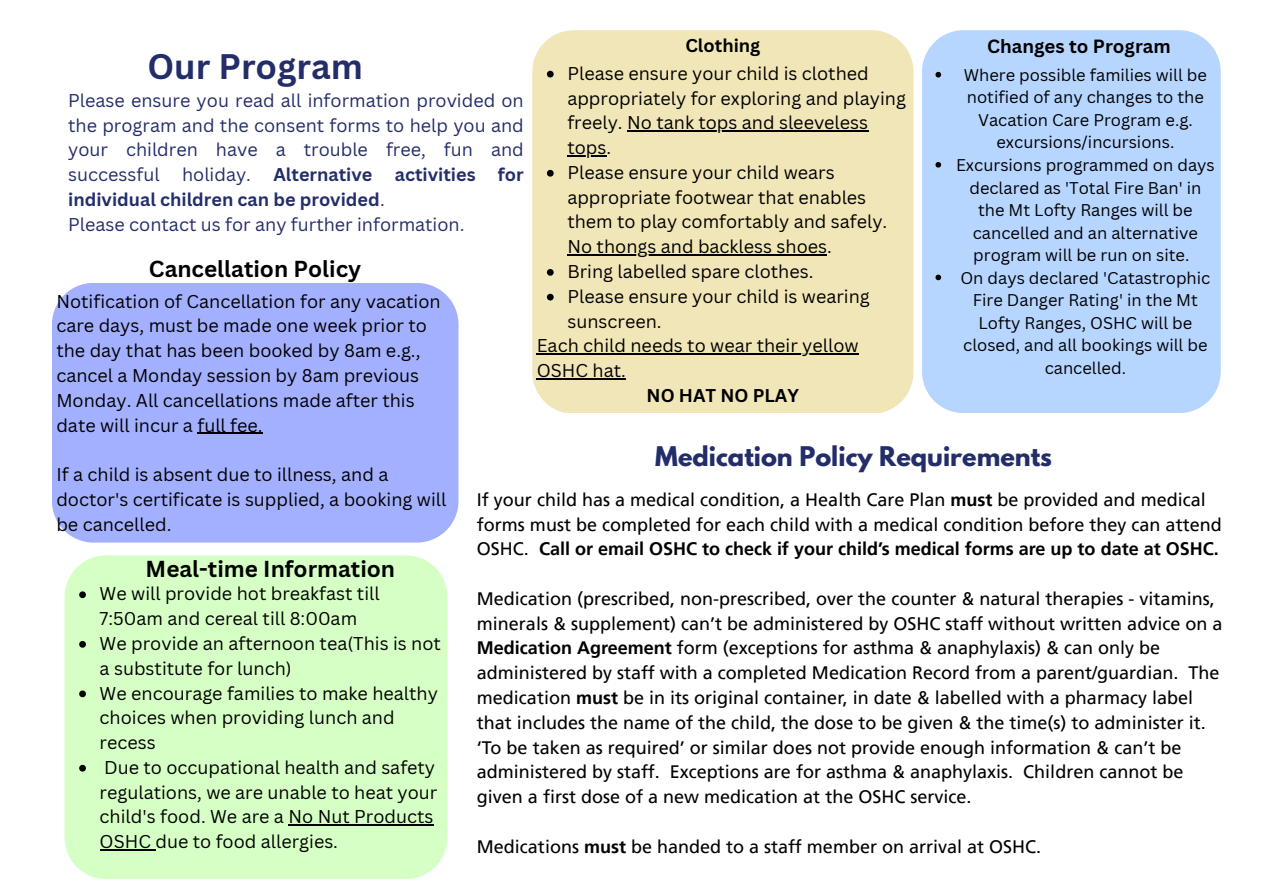
<style>
.page{position:relative;width:1264px;height:894px;background:#fff}
.page>*{position:absolute;margin:0;border:0;box-sizing:border-box;transform-origin:0 0}
.t1{font:700 34.5px "Canva Sans";color:#232d69}
.t2{font:700 24px "League Spartan";color:#232d69}
.t3{font:700 22.5px "Canva Sans";color:#000}
.t4{font:700 18.6px "Canva Sans";color:#000}
.t5{font:18px/24.8px "Canva Sans";color:#000}
.t6{font:18px/24.8px "Frutiger LT Pro";color:#000}
.t7{font:18px/24.8px "Canva Sans";color:#232d69}
.t8{font:700 18px "Canva Sans";color:#000}
.t9{font:16.5px/22.5px "Canva Sans";color:#000;text-align:center}
.s1{font-weight:700}
</style>
<div class="page">
<div style="left:65px;top:555px;width:382px;height:323px;background:#d6ffc5"></div>
<svg style="left:79px;top:591px;width:7px;height:7px"></svg>
<svg style="left:79px;top:641px;width:7px;height:6px"></svg>
<svg style="left:79px;top:690px;width:7px;height:7px"></svg>
<svg style="left:79px;top:764px;width:7px;height:7px"></svg>
<hr style="left:288px;top:824px;width:145px;height:1px;background:#000">
<hr style="left:100px;top:849px;width:55px;height:1px;background:#000">
<div style="left:922px;top:30px;width:298px;height:383px;background:#b7d6ff"></div>
<svg style="left:935px;top:72px;width:6px;height:5px"></svg>
<svg style="left:935px;top:162px;width:6px;height:5px"></svg>
<svg style="left:935px;top:274px;width:6px;height:6px"></svg>
<div style="left:52px;top:283px;width:406px;height:259px;background:#a3b0ff"></div>
<hr style="left:197px;top:432px;width:66px;height:1px;background:#000">
<div style="left:532px;top:30px;width:381px;height:383px;background:#f1e6b8"></div>
<svg style="left:547px;top:71px;width:6px;height:6px"></svg>
<hr style="left:627px;top:130px;width:241px;height:1px;background:#000">
<hr style="left:567px;top:155px;width:39px;height:1px;background:#000">
<svg style="left:547px;top:170px;width:6px;height:6px"></svg>
<hr style="left:567px;top:254px;width:260px;height:1px;background:#000">
<svg style="left:547px;top:269px;width:6px;height:7px"></svg>
<svg style="left:547px;top:294px;width:6px;height:6px"></svg>
<hr style="left:537px;top:353px;width:321px;height:1px;background:#000">
<hr style="left:537px;top:378px;width:89px;height:1px;background:#000">
<p class="t8" style="left:685px;top:33px;width:76px">Clothing</p>
<p class="t4" style="left:987px;top:33px;width:185px">Changes to Program</p>
<h1 class="t1" style="left:147px;top:42px;width:217px">Our Program</h1>
<p class="t7" style="left:68px;top:87px;width:457px">Please ensure you read all information provided on the program and the consent forms to help you and your children have a trouble free, fun and successful holiday. <span class="s1">Alternative activities for individual children can be provided</span>.<br>Please contact us for any further information.</p>
<p class="t3" style="left:149px;top:253px;width:214px">Cancellation Policy</p>
<p class="t5" style="left:567px;top:60px;width:303px">Please ensure your child is clothed</p>
<p class="t5" style="left:567px;top:85px;width:340px">appropriately for exploring and playing</p>
<p class="t5" style="left:567px;top:110px;width:302px">freely. No tank tops and sleeveless</p>
<p class="t5" style="left:567px;top:135px;width:45px">tops.</p>
<p class="t5" style="left:567px;top:159px;width:269px">Please ensure your child wears</p>
<p class="t5" style="left:567px;top:184px;width:300px">appropriate footwear that enables</p>
<p class="t5" style="left:567px;top:209px;width:321px">them to play comfortably and safely.</p>
<p class="t5" style="left:567px;top:234px;width:266px">No thongs and backless shoes.</p>
<p class="t5" style="left:567px;top:258px;width:247px">Bring labelled spare clothes.</p>
<p class="t5" style="left:567px;top:283px;width:304px">Please ensure your child is wearing</p>
<p class="t5" style="left:567px;top:308px;width:96px">sunscreen.</p>
<p class="t5" style="left:537px;top:333px;width:323px">Each child needs to wear their yellow</p>
<p class="t5" style="left:537px;top:357px;width:91px">OSHC hat.</p>
<p class="t8" style="left:646px;top:382px;width:154px">NO HAT NO PLAY</p>
<p class="t9" style="left:956px;top:63px;width:260px">Where possible families will be notified of any changes to the<br>Vacation Care Program e.g. excursions/incursions.<br>Excursions programmed on days declared as 'Total Fire Ban' in the Mt Lofty Ranges will be cancelled and an alternative program will be run on site.<br>On days declared 'Catastrophic<br>Fire Danger Rating' in the Mt<br>Lofty Ranges, OSHC will be closed, and all bookings will be cancelled.</p>
<p class="t5" style="left:56px;top:288px;width:386px">Notification of Cancellation for any vacation care days, must be made one week prior to the day that has been booked by 8am e.g., cancel a Monday session by 8am previous Monday. All cancellations made after this date will incur a full fee.</p>
<p class="t5" style="left:56px;top:461px;width:391px">If a child is absent due to illness, and a doctor's certificate is supplied, a booking will be cancelled.</p>
<h2 class="t2" style="left:655px;top:444px;width:398px">Medication Policy Requirements</h2>
<p class="t6" style="left:477px;top:487px;width:746px">If your child has a medical condition, a Health Care Plan <span class="s1">must</span> be provided and medical forms must be completed for each child with a medical condition before they can attend<br>OSHC. <span class="s1">Call or email OSHC to check if your child’s medical forms are up to date at OSHC.</span></p>
<p class="t6" style="left:477px;top:586px;width:747px">Medication (prescribed, non-prescribed, over the counter &amp; natural therapies - vitamins, minerals &amp; supplement) can’t be administered by OSHC staff without written advice on a <span class="s1">Medication Agreement</span> form (exceptions for asthma &amp; anaphylaxis) &amp; can only be administered by staff with a completed Medication Record from a parent/guardian. The medication <span class="s1">must</span> be in its original container, in date &amp; labelled with a pharmacy label that includes the name of the child, the dose to be given &amp; the time(s) to administer it. ‘To be taken as required’ or similar does not provide enough information &amp; can’t be administered by staff. Exceptions are for asthma &amp; anaphylaxis. Children cannot be given a first dose of a new medication at the OSHC service.</p>
<p class="t6" style="left:477px;top:833px;width:566px">Medications <span class="s1">must</span> be handed to a staff member on arrival at OSHC.</p>
<p class="t3" style="left:146px;top:552px;width:251px">Meal-time Information</p>
<p class="t5" style="left:100px;top:581px;width:343px">We will provide hot breakfast till<br>7:50am and cereal till 8:00am<br>We provide an afternoon tea(This is not a substitute for lunch)<br>We encourage families to make healthy choices when providing lunch and recess<br>Due to occupational health and safety regulations, we are unable to heat your child's food. We are a No Nut Products<br>OSHC due to food allergies.</p>
</div>
